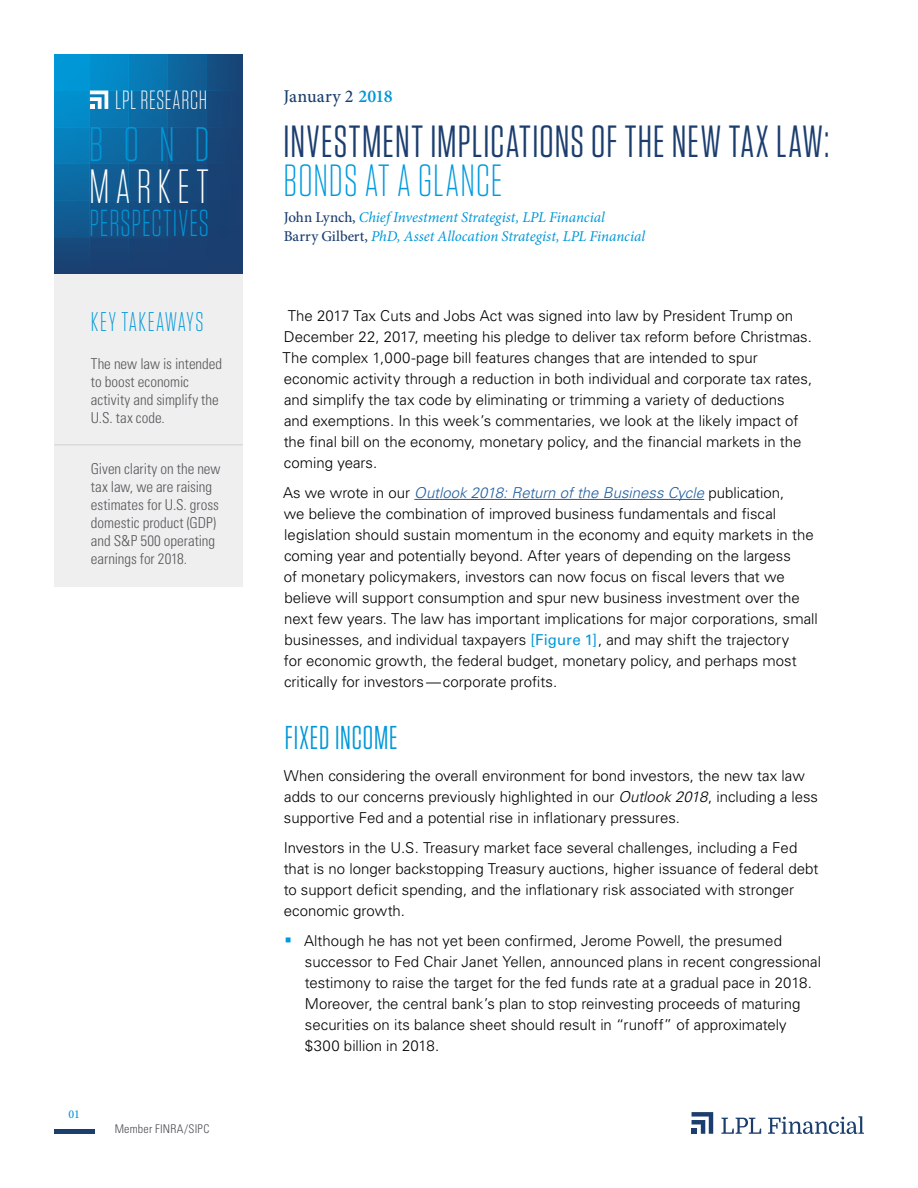
<style>
.page{position:relative;width:918px;height:1188px;background:#fff}
.page>*{position:absolute;margin:0;border:0;box-sizing:border-box;transform-origin:0 0}
.t1{font:300 48.3px "Tungsten Narrow";color:#0098d8}
.t2{font:300 48px "Tungsten Narrow";letter-spacing:.13em;color:#fff}
.t3{font:45px "Tungsten Narrow";letter-spacing:.025em;color:#1b3e6f}
.t4{font:300 45px "Tungsten Narrow";letter-spacing:.025em;color:#009ade}
.t5{font:300 37.5px "Tungsten Narrow";letter-spacing:.03em;color:#0098d8;scale:.9 1}
.t6{font:33px "Tungsten Narrow";letter-spacing:.03em;color:#0098d8}
.t7{font:300 27px "Tungsten Narrow";letter-spacing:.055em;color:#0098d8}
.t8{font:300 26.25px "Tungsten Narrow";letter-spacing:.025em;color:#fff}
.t9{font:500 18px "Minion Pro";letter-spacing:.01em;color:#1b3e6f}
.t10{font:300 15px/21px "Univers";color:#000}
.t11{font:300 15px/21px "Univers LT Std";color:#000}
.t12{font:300 condensed 15px/18px "Univers LT Std";color:#58595b}
.t13{font:italic 15px/19.5px "Minion Pro";letter-spacing:-.005em;color:#0098d8}
.t14{font:italic 300 15px "Univers LT Std";color:#215e9e}
.t15{font:300 condensed 12px "Univers LT Std";letter-spacing:.015em;color:#4b4f54}
.t16{font:500 12px "Minion Pro";color:#0098d8}
.s1{font-weight:600;color:#0098d8}
.s2{font-weight:500;font-style:normal;color:#1b3e6f}
.s3{font-family:"Univers";font-style:normal;color:#000}
.s4{font-family:"Univers LT Std";font-weight:400;color:#0098d8}
.s5{font-family:"Univers LT Std";font-style:italic}
</style>
<div class="page">
<hr style="left:54px;top:1130px;width:40px;height:4px;background:#1b3e6f">
<svg style="left:90px;top:54px;width:39px;height:220px;background:#0d6ca4"></svg>
<div style="left:206px;top:54px;width:37px;height:220px;background:#184476"></div>
<svg style="left:168px;top:54px;width:38px;height:220px;background:#135287"></svg>
<svg style="left:129px;top:54px;width:39px;height:220px;background:#0f6198"></svg>
<svg style="left:54px;top:54px;width:36px;height:220px;background:#0878b3"></svg>
<div style="left:54px;top:164px;width:189px;height:36px;background:linear-gradient(to right,#0c6ca5,#1b3b6c)"></div>
<div style="left:54px;top:200px;width:189px;height:38px;background:linear-gradient(to right,#105c92,#1a3b6c)"></div>
<div style="left:54px;top:127px;width:189px;height:37px;background:linear-gradient(to right,#0582bf,#1b3c6d)"></div>
<svg style="left:90px;top:91px;width:18px;height:18px"></svg>
<svg style="left:692px;top:1112px;width:21px;height:22px"></svg>
<svg style="left:721px;top:1118px;width:40px;height:16px"></svg>
<svg style="left:768px;top:1116px;width:96px;height:18px"></svg>
<div style="left:54px;top:274px;width:189px;height:312px;background:#efeff0"></div>
<hr style="left:414px;top:499px;width:290px;height:1px;background:#215e9e">
<hr style="left:54px;top:444px;width:189px;height:2px;background:#4b4f54">
<h3 class="t8" style="left:115px;top:87px;width:93px">LPL RESEARCH</h3>
<p class="t9" style="left:284px;top:84px;width:111px">January 2 <span class="s1">2018</span></p>
<h1 class="t1" style="left:89px;top:121px;width:123px">BOND</h1>
<h2 class="t2" style="left:89px;top:162px;width:121px">MARKET</h2>
<h3 class="t3" style="left:284px;top:119px;width:547px">INVESTMENT IMPLICATIONS OF THE NEW TAX LAW:</h3>
<h3 class="t4" style="left:284px;top:158px;width:220px">BONDS AT A GLANCE</h3>
<h3 class="t5" style="left:89px;top:205px;width:134px">PERSPECTIVES</h3>
<p class="t13" style="left:284px;top:207px;width:363px"><span class="s2">John Lynch,</span> Chief Investment Strategist, LPL Financial<br><span class="s2">Barry Gilbert,</span> PhD, Asset Allocation Strategist, LPL Financial</p>
<h3 class="t7" style="left:91px;top:308px;width:114px">KEY TAKEAWAYS</h3>
<p class="t10" style="left:282px;top:305px;width:531px;text-indent:5px">The 2017 Tax Cuts and Jobs Act was signed into law by President Trump on December 22, 2017, meeting his pledge to deliver tax reform before Christmas.<br>The complex 1,000-page bill features changes that are intended to spur economic activity through a reduction in both individual and corporate tax rates, and simplify the tax code by eliminating or trimming a variety of deductions<br>and exemptions. In this week’s commentaries, we look at the likely impact of the final bill on the economy, monetary policy, and the financial markets in the coming years.</p>
<p class="t14" style="left:283px;top:484px;width:503px"><span class="s3">As we wrote in our</span> Outlook 2018: Return of the Business Cycle <span class="s3">publication,</span></p>
<p class="t10" style="left:284px;top:503px;width:535px">we believe the combination of improved business fundamentals and fiscal legislation should sustain momentum in the economy and equity markets in the coming year and potentially beyond. After years of depending on the largess<br>of monetary policymakers, investors can now focus on fiscal levers that we believe will support consumption and spur new business investment over the next few years. The law has important implications for major corporations, small businesses, and individual taxpayers <span class="s4">[Figure 1]</span>, and may shift the trajectory<br>for economic growth, the federal budget, monetary policy, and perhaps most critically for investors—corporate profits.</p>
<h3 class="t6" style="left:285px;top:721px;width:114px">FIXED INCOME</h3>
<p class="t10" style="left:284px;top:765px;width:536px">When considering the overall environment for bond investors, the new tax law adds to our concerns previously highlighted in our <span class="s5">Outlook 2018</span>, including a less supportive Fed and a potential rise in inflationary pressures.</p>
<p class="t10" style="left:284px;top:837px;width:536px">Investors in the U.S. Treasury market face several challenges, including a Fed that is no longer backstopping Treasury auctions, higher issuance of federal debt to support deficit spending, and the inflationary risk associated with stronger economic growth.</p>
<p class="t11" style="left:304px;top:930px;width:518px">Although he has not yet been confirmed, Jerome Powell, the presumed successor to Fed Chair Janet Yellen, announced plans in recent congressional testimony to raise the target for the fed funds rate at a gradual pace in 2018.<br>Moreover, the central bank’s plan to stop reinvesting proceeds of maturing securities on its balance sheet should result in “runoff” of approximately $300 billion in 2018.</p>
<p class="t12" style="left:91px;top:354px;width:133px">The new law is intended to boost economic activity and simplify the<br>U.S. tax code.</p>
<p class="t12" style="left:91px;top:460px;width:131px">Given clarity on the new tax law, we are raising estimates for U.S. gross domestic product (GDP) and S&amp;P 500 operating earnings for 2018.</p>
<p class="t16" style="left:68px;top:1106px;width:13px">01</p>
<p class="t15" style="left:115px;top:1122px;width:96px">Member FINRA/SIPC</p>
</div>
